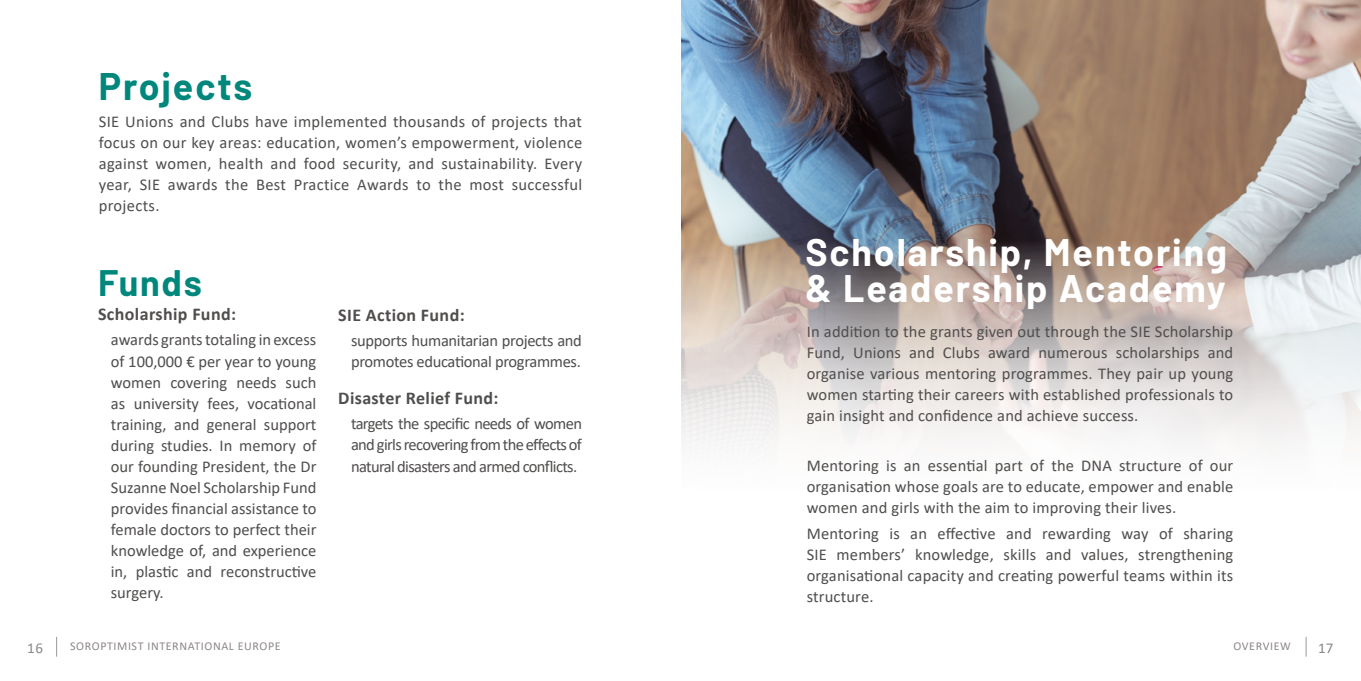
<style>
.page{position:relative;width:1361px;height:681px;background:#fff}
.page>*{position:absolute;margin:0;border:0;box-sizing:border-box;transform-origin:0 0}
.t1{font:700 37.5px/36px "Barlow";letter-spacing:.05em;color:#fff}
.t2{font:700 37.5px "Barlow";letter-spacing:.05em;color:#00877c}
.t3{font:700 36px "Barlow";letter-spacing:.05em;color:#00877c}
.t4{font:700 18px "Calibri";letter-spacing:.02em;color:#504e4d}
.t5{font:16.5px/21px "Calibri";color:#504e4d;text-align:justify}
.t6{font:16.5px/21px "Calibri";letter-spacing:-.02em;color:#504e4d}
.t7{font:15px "Calibri";color:#8d8786}
.t8{font:12px "Calibri";letter-spacing:.05em;color:#8d8786}
</style>
<div class="page">
<svg style="left:56px;top:637px;width:1px;height:19px"></svg>
<svg style="left:1305px;top:637px;width:1px;height:19px"></svg>
<img style="left:681px;top:0;width:680px;height:241px">
<svg style="left:681px;top:241px;width:680px;height:204px"></svg>
<h1 class="t2" style="left:99px;top:59px;width:155px">Projects</h1>
<p class="t5" style="left:99px;top:110px;width:485px">SIE Unions and Clubs have implemented thousands of projects that focus on our key areas: education, women’s empowerment, violence against women, health and food security, and sustainability. Every year, SIE awards the Best Practice Awards to the most successful projects.</p>
<h2 class="t3" style="left:98px;top:256px;width:105px">Funds</h2>
<p class="t4" style="left:98px;top:301px;width:139px">Scholarship Fund:</p>
<p class="t5" style="left:111px;top:329px;width:207px">awards grants totaling in excess of 100,000 € per year to young women covering needs such as university fees, vocational training, and general support during studies. In memory of our founding President, the Dr Suzanne Noel Scholarship Fund provides financial assistance to female doctors to perfect their knowledge of, and experience in, plastic and reconstructive surgery.</p>
<h1 class="t1" style="left:805px;top:232px;width:423px">Scholarship, Mentoring &amp; Leadership Academy</h1>
<p class="t4" style="left:338px;top:302px;width:128px">SIE Action Fund:</p>
<p class="t6" style="left:351px;top:330px;width:232px">supports humanitarian projects and promotes educational programmes.</p>
<p class="t5" style="left:807px;top:320px;width:428px">In addition to the grants given out through the SIE Scholarship Fund, Unions and Clubs award numerous scholarships and organise various mentoring programmes. They pair up young women starting their careers with established professionals to gain insight and confidence and achieve success.</p>
<p class="t5" style="left:807px;top:454px;width:428px">Mentoring is an essential part of the DNA structure of our organisation whose goals are to educate, empower and enable women and girls with the aim to improving their lives.</p>
<p class="t5" style="left:807px;top:522px;width:428px">Mentoring is an effective and rewarding way of sharing SIE members’ knowledge, skills and values, strengthening organisational capacity and creating powerful teams within its structure.</p>
<p class="t4" style="left:338px;top:385px;width:162px">Disaster Relief Fund:</p>
<p class="t5" style="left:351px;top:413px;width:232px">targets the specific needs of women and girls recovering from the effects of natural disasters and armed conflicts.</p>
<p class="t7" style="left:27px;top:637px;width:17px">16</p>
<p class="t8" style="left:70px;top:637px;width:212px">SOROPTIMIST INTERNATIONAL EUROPE</p>
<p class="t8" style="left:1233px;top:637px;width:59px">OVERVIEW</p>
<p class="t7" style="left:1318px;top:637px;width:17px">17</p>
</div>
